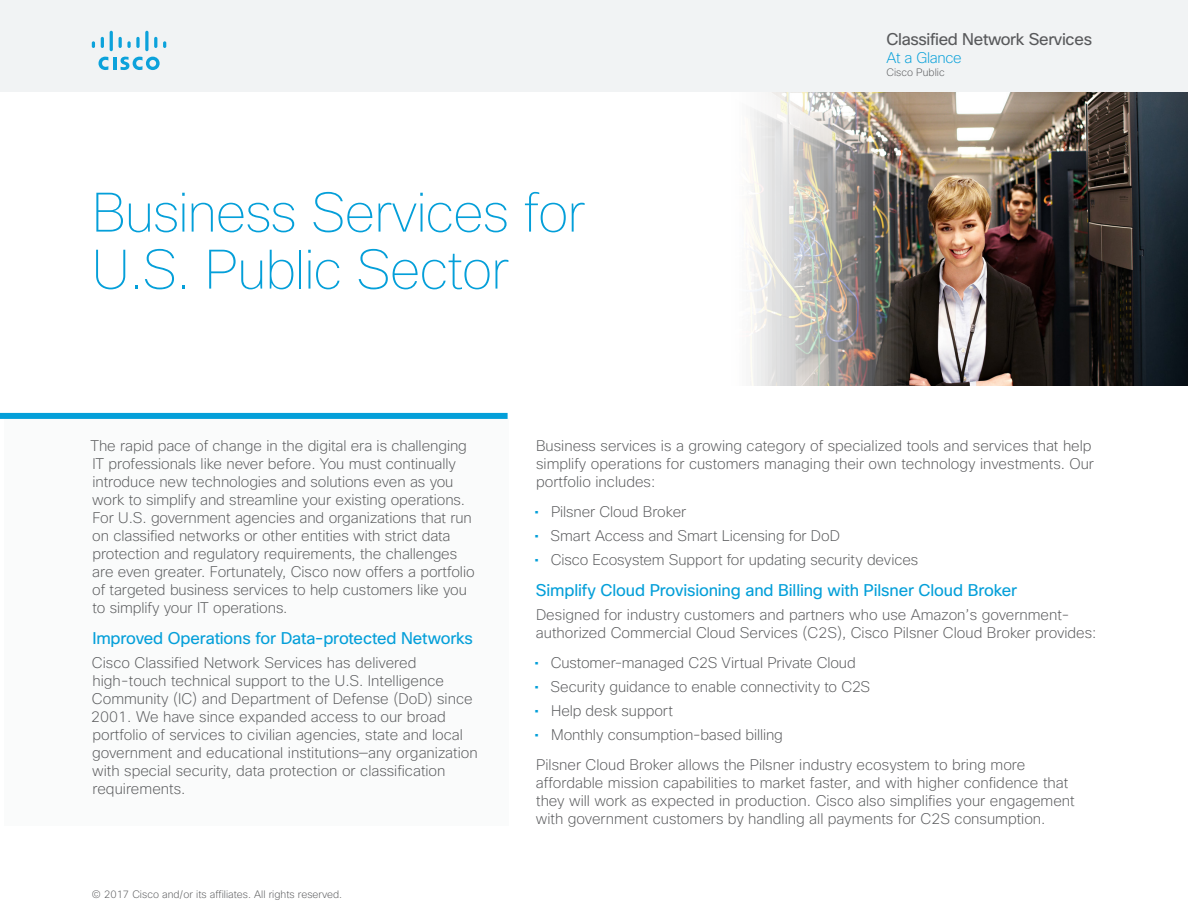
<style>
.page{position:relative;width:1188px;height:918px;background:#fff}
.page>*{position:absolute;margin:0;border:0;box-sizing:border-box;transform-origin:0 0}
.Title_Headline{font:100 54px/57px "Cisco Sans";letter-spacing:-.02em;color:#049fd9}
.Subhead3{font:16.5px "Cisco Sans";letter-spacing:-.01em;color:#049fd9}
.t1{font:16.5px "Cisco Sans";letter-spacing:-.02em;color:#58595b}
.Body{font:200 15px/18px "Cisco Sans";color:#58595b}
.t2{font:200 15px "Cisco Sans";letter-spacing:-.02em;color:#049fd9}
.t3{font:200 10.5px "Cisco Sans";color:#58595b}
.s1{font-weight:400;color:#049fd9}
</style>
<div class="page">
<div style="left:0;top:0;width:1188px;height:92px;background:#f1f3f4"></div>
<svg style="left:99px;top:57px;width:61px;height:13px"></svg>
<svg style="left:92px;top:41px;width:3px;height:7px"></svg>
<svg style="left:101px;top:37px;width:3px;height:11px"></svg>
<hr style="left:110px;top:31px;width:3px;height:20px;background:#0ca2db;border-radius:2px">
<svg style="left:119px;top:37px;width:12px;height:11px"></svg>
<svg style="left:136px;top:37px;width:4px;height:11px"></svg>
<svg style="left:145px;top:31px;width:4px;height:20px"></svg>
<svg style="left:154px;top:37px;width:3px;height:11px"></svg>
<svg style="left:163px;top:41px;width:3px;height:7px"></svg>
<div style="left:4px;top:418px;width:504px;height:408px;background:#fafbfb"></div>
<div style="left:0;top:413px;width:508px;height:6px;background:#049fd9"></div>
<img style="left:750px;top:92px;width:438px;height:293px">
<p class="Title_Headline" style="left:92px;top:184px;width:495px">Business Services for<br>U.S. Public Sector</p>
<p class="t1" style="left:886px;top:28px;width:207px">Classified Network Services</p>
<p class="t2" style="left:886px;top:48px;width:77px">At a Glance</p>
<p class="t3" style="left:886px;top:66px;width:60px">Cisco Public</p>
<p class="Body" style="left:90px;top:437px;width:386px">The rapid pace of change in the digital era is challenging IT professionals like never before. You must continually introduce new technologies and solutions even as you work to simplify and streamline your existing operations.<br>For U.S. government agencies and organizations that run on classified networks or other entities with strict data protection and regulatory requirements, the challenges are even greater. Fortunately, Cisco now offers a portfolio of targeted business services to help customers like you to simplify your IT operations.</p>
<p class="Subhead3" style="left:92px;top:628px;width:382px">Improved Operations for Data-protected Networks</p>
<p class="Body" style="left:91px;top:654px;width:388px">Cisco Classified Network Services has delivered high-touch technical support to the U.S. Intelligence Community (IC) and Department of Defense (DoD) since 2001. We have since expanded access to our broad portfolio of services to civilian agencies, state and local government and educational institutions—any organization with special security, data protection or classification requirements.</p>
<p class="t3" style="left:92px;top:887px;width:252px">© 2017 Cisco and/or its affiliates. All rights reserved.</p>
<p class="Body" style="left:536px;top:436px;width:560px">Business services is a growing category of specialized tools and services that help simplify operations for customers managing their own technology investments. Our portfolio includes:</p>
<p class="Body" style="left:534px;top:502px;width:153px"><span class="s1">•</span> Pilsner Cloud Broker</p>
<p class="Body" style="left:534px;top:526px;width:307px"><span class="s1">•</span> Smart Access and Smart Licensing for DoD</p>
<p class="Body" style="left:534px;top:550px;width:385px"><span class="s1">•</span> Cisco Ecosystem Support for updating security devices</p>
<p class="Subhead3" style="left:536px;top:580px;width:483px">Simplify Cloud Provisioning and Billing with Pilsner Cloud Broker</p>
<p class="Body" style="left:536px;top:606px;width:562px">Designed for industry customers and partners who use Amazon’s government&shy;authorized Commercial Cloud Services (C2S), Cisco Pilsner Cloud Broker provides:</p>
<p class="Body" style="left:534px;top:654px;width:323px"><span class="s1">•</span> Customer-managed C2S Virtual Private Cloud</p>
<p class="Body" style="left:534px;top:678px;width:337px"><span class="s1">•</span> Security guidance to enable connectivity to C2S</p>
<p class="Body" style="left:534px;top:702px;width:140px"><span class="s1">•</span> Help desk support</p>
<p class="Body" style="left:534px;top:726px;width:250px"><span class="s1">•</span> Monthly consumption-based billing</p>
<p class="Body" style="left:536px;top:756px;width:540px">Pilsner Cloud Broker allows the Pilsner industry ecosystem to bring more affordable mission capabilities to market faster, and with higher confidence that they will work as expected in production. Cisco also simplifies your engagement with government customers by handling all payments for C2S consumption.</p>
</div>
